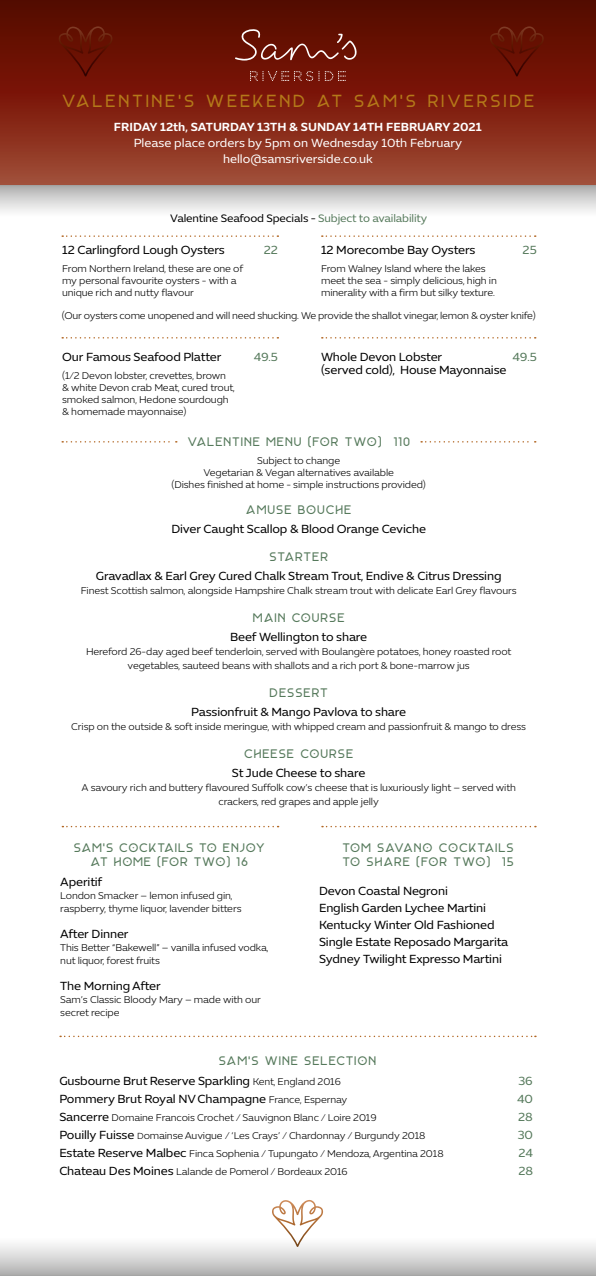
<style>
.page{position:relative;width:596px;height:1276px;background:#fff}
.page>*{position:absolute;margin:0;border:0;box-sizing:border-box;transform-origin:0 0}
.t1{font:17px "Monad";letter-spacing:.16em;color:#b47919}
.t2{font:12px/17px "Expo Sans Std";letter-spacing:-.01em;color:#000}
.t3{font:12px/14px "Monad";letter-spacing:.08em;color:#55795b;text-align:center}
.t4{font:12px/16px "Expo Sans Std";color:#fff;text-align:center}
.t5{font:600 12px "Expo Sans Std";color:#fff}
.t6{font:12px "Expo Sans Std";letter-spacing:-.01em;color:#55795b}
.t7{font:11px "Expo Sans Std";letter-spacing:-.01em;color:#000}
.t8{font:300 10px/12px "Expo Sans Std";letter-spacing:-.01em;color:#000}
.s1{color:#55795b}
.s2{font-weight:300;font-size:10px}
.s3{font-weight:400;font-size:12px}
.s4{font-size:9px}
</style>
<div class="page">
<div style="left:0;top:185px;width:595px;height:42px;background:linear-gradient(to bottom,#b5b5b5,#fff)"></div>
<div style="left:0;top:1225px;width:595px;height:51px;background:linear-gradient(to bottom,#fff,#b6b6b6)"></div>
<div style="left:0;top:0;width:595px;height:184px;background:linear-gradient(to bottom,#530000,#a0422d)"></div>
<svg style="left:58px;top:26px;width:55px;height:50px;background:#671203"></svg>
<svg style="left:489px;top:26px;width:54px;height:50px;background:#671203"></svg>
<svg style="left:62px;top:235px;width:216px;height:2px"></svg>
<svg style="left:62px;top:337px;width:216px;height:1px"></svg>
<svg style="left:321px;top:235px;width:214px;height:2px"></svg>
<svg style="left:321px;top:337px;width:214px;height:1px"></svg>
<svg style="left:62px;top:441px;width:115px;height:1px"></svg>
<svg style="left:421px;top:441px;width:114px;height:1px"></svg>
<svg style="left:250px;top:71px;width:95px;height:10px"></svg>
<svg style="left:235px;top:28px;width:121px;height:33px;background:#762a1d"></svg>
<svg style="left:271px;top:1200px;width:52px;height:47px"></svg>
<svg style="left:62px;top:826px;width:216px;height:1px"></svg>
<svg style="left:322px;top:826px;width:213px;height:1px"></svg>
<svg style="left:60px;top:1035px;width:475px;height:2px"></svg>
<h1 class="t1" style="left:62px;top:89px;width:473px">VALENTINE'S WEEKEND AT SAM'S RIVERSIDE</h1>
<p class="t5" style="left:114px;top:119px;width:369px">FRIDAY 12th, SATURDAY 13TH &amp; SUNDAY 14TH FEBRUARY 2021</p>
<p class="t4" style="left:134px;top:135px;width:329px">Please place orders by 5pm on Wednesday 10th February hello@samsriverside.co.uk</p>
<p class="t7" style="left:170px;top:211px;width:258px">Valentine Seafood Specials - <span class="s1">Subject to availability</span></p>
<p class="t2" style="left:62px;top:241px;width:164px">12 Carlingford Lough Oysters</p>
<p class="t6" style="left:263px;top:243px;width:16px">22</p>
<p class="t8" style="left:62px;top:262px;width:182px">From Northern Ireland, these are one of my personal favourite oysters - with a unique rich and nutty flavour</p>
<p class="t2" style="left:321px;top:241px;width:156px">12 Morecombe Bay Oysters</p>
<p class="t6" style="left:522px;top:243px;width:16px">25</p>
<p class="t8" style="left:321px;top:262px;width:177px">From Walney Island where the lakes meet the sea - simply delicious, high in minerality with a firm but silky texture.</p>
<p class="t8" style="left:62px;top:310px;width:475px">(Our oysters come unopened and will need shucking. We provide the shallot vinegar, lemon &amp; oyster knife)</p>
<p class="t2" style="left:62px;top:348px;width:161px">Our Famous Seafood Platter</p>
<p class="t6" style="left:253px;top:350px;width:26px">49.5</p>
<p class="t8" style="left:62px;top:370px;width:174px">(1/2 Devon lobster, crevettes, brown &amp; white Devon crab Meat, cured trout, smoked salmon, Hedone sourdough &amp; homemade mayonnaise)</p>
<p class="t2" style="left:321px;top:348px;width:123px">Whole Devon Lobster</p>
<p class="t6" style="left:512px;top:350px;width:26px">49.5</p>
<p class="t2" style="left:321px;top:361px;width:187px">(served cold), House Mayonnaise</p>
<p class="t3" style="left:187px;top:433px;width:224px">VALENTINE MENU (FOR TWO) 110</p>
<p class="t8" style="left:171px;top:454px;width:256px;text-align:center">Subject to change<br>Vegetarian &amp; Vegan alternatives available<br>(Dishes finished at home - simple instructions provided)</p>
<p class="t3" style="left:246px;top:501px;width:107px">AMUSE BOUCHE</p>
<p class="t2" style="left:171px;top:520px;width:256px">Diver Caught Scallop &amp; Blood Orange Ceviche</p>
<p class="t3" style="left:269px;top:548px;width:60px">STARTER</p>
<p class="t2" style="left:96px;top:567px;width:407px">Gravadlax &amp; Earl Grey Cured Chalk Stream Trout, Endive &amp; Citrus Dressing</p>
<p class="t8" style="left:81px;top:584px;width:437px">Finest Scottish salmon, alongside Hampshire Chalk stream trout with delicate Earl Grey flavours</p>
<p class="t3" style="left:253px;top:609px;width:93px">MAIN COURSE</p>
<p class="t2" style="left:230px;top:628px;width:138px">Beef Wellington to share</p>
<p class="t8" style="left:86px;top:644px;width:426px;line-height:14px;text-align:center">Hereford 26-day aged beef tenderloin, served with Boulangère potatoes, honey roasted root vegetables, sauteed beans with shallots and a rich port &amp; bone-marrow jus</p>
<p class="t3" style="left:269px;top:684px;width:60px">DESSERT</p>
<p class="t2" style="left:191px;top:703px;width:216px">Passionfruit &amp; Mango Pavlova to share</p>
<p class="t8" style="left:71px;top:720px;width:456px">Crisp on the outside &amp; soft inside meringue, with whipped cream and passionfruit &amp; mango to dress</p>
<p class="t3" style="left:244px;top:745px;width:111px">CHEESE COURSE</p>
<p class="t2" style="left:232px;top:764px;width:135px">St Jude Cheese to share</p>
<p class="t8" style="left:81px;top:780px;width:435px;line-height:14px;text-align:center">A savoury rich and buttery flavoured Suffolk cow’s cheese that is luxuriously light – served with crackers, red grapes and apple jelly</p>
<p class="t3" style="left:74px;top:839px;width:192px">SAM'S COCKTAILS TO ENJOY<br>AT HOME (FOR TWO) 16</p>
<p class="t2" style="left:60px;top:873px;width:43px">Aperitif</p>
<p class="t8" style="left:60px;top:889px;width:183px;line-height:13px">London Smacker – lemon infused gin, raspberry, thyme liquor, lavender bitters</p>
<p class="t2" style="left:60px;top:925px;width:70px">After Dinner</p>
<p class="t8" style="left:60px;top:941px;width:209px;line-height:13px">This Better “Bakewell” – vanilla infused vodka, nut liquor, forest fruits</p>
<p class="t2" style="left:60px;top:977px;width:102px">The Morning After</p>
<p class="t8" style="left:60px;top:993px;width:202px;line-height:13px">Sam’s Classic Bloody Mary – made with our secret recipe</p>
<p class="t3" style="left:342px;top:839px;width:173px;text-align:left">TOM SAVANO COCKTAILS<br>TO SHARE (FOR TWO) 15</p>
<p class="t2" style="left:319px;top:882px;width:191px">Devon Coastal Negroni<br>English Garden Lychee Martini<br>Kentucky Winter Old Fashioned<br>Single Estate Reposado Margarita<br>Sydney Twilight Expresso Martini</p>
<p class="t3" style="left:218px;top:1052px;width:159px">SAM'S WINE SELECTION</p>
<p class="t2" style="left:59px;top:1072px;width:283px">Gusbourne Brut Reserve Sparkling <span class="s2">Kent, England 2016</span></p>
<p class="t6" style="left:518px;top:1073px;width:16px">36</p>
<p class="t2" style="left:59px;top:1090px;width:289px">Pommery Brut Royal NV Champagne <span class="s2">France, Espernay</span></p>
<p class="t6" style="left:516px;top:1091px;width:17px">40</p>
<p class="t8" style="left:59px;top:1111px;width:318px"><span class="s3">Sancerre</span> Domaine Francois Crochet / Sauvignon Blanc / Loire 2019</p>
<p class="t6" style="left:518px;top:1109px;width:16px">28</p>
<p class="t8" style="left:59px;top:1129px;width:367px"><span class="s3">Pouilly Fuisse</span> <span class="s4">D</span>omainse Auvigue / ‘Les Crays’ / Chardonnay / Burgundy 2018</p>
<p class="t6" style="left:517px;top:1127px;width:17px">30</p>
<p class="t8" style="left:59px;top:1147px;width:385px"><span class="s3">Estate Reserve Malbec</span> Finca Sophenia / Tupungato / Mendoza, Argentina 2018</p>
<p class="t6" style="left:518px;top:1145px;width:16px">24</p>
<p class="t8" style="left:59px;top:1165px;width:290px"><span class="s3">Chateau Des Moines</span> Lalande de Pomerol / Bordeaux 2016</p>
<p class="t6" style="left:518px;top:1163px;width:16px">28</p>
</div>
